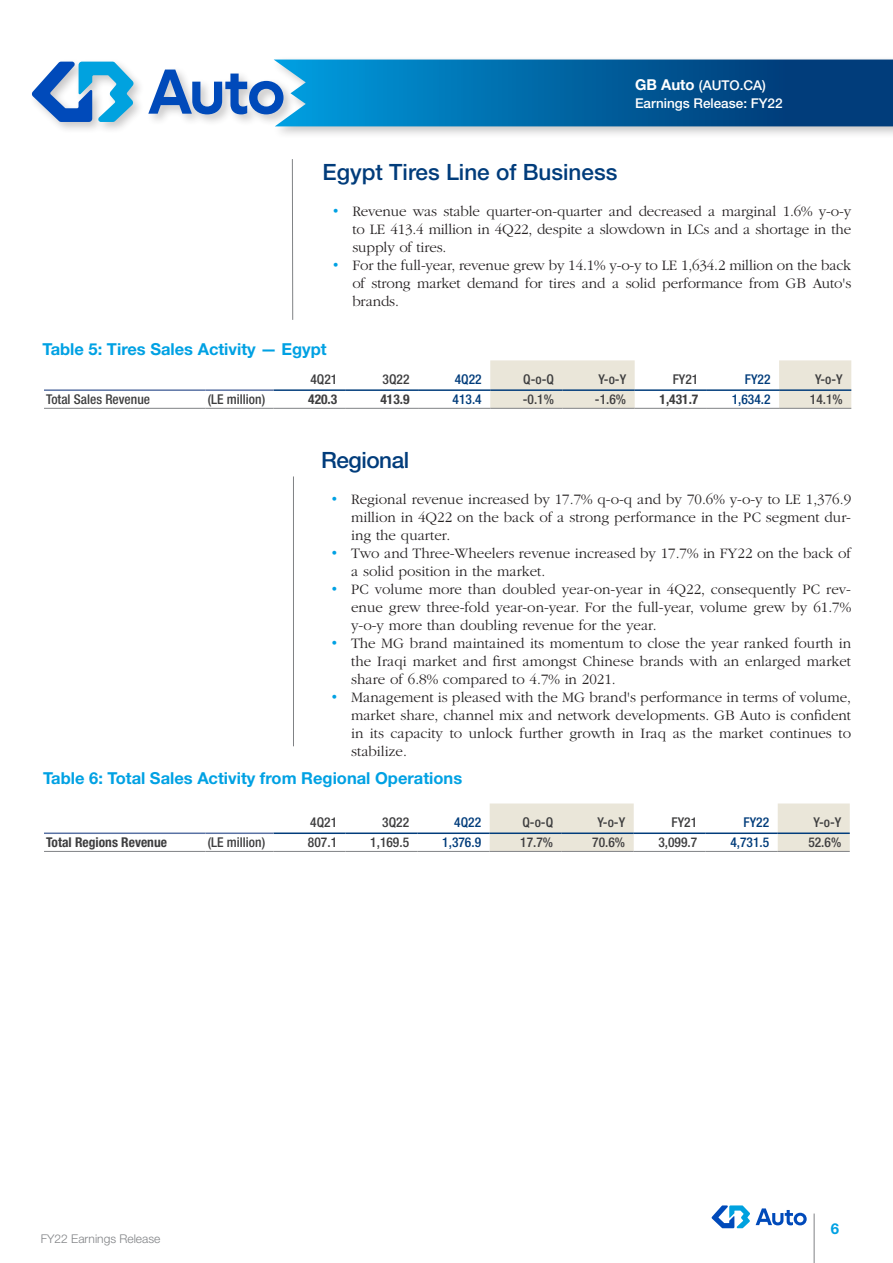
<style>
.page{position:relative;width:893px;height:1263px;background:#fff}
.page>*{position:absolute;margin:0;border:0;box-sizing:border-box;transform-origin:0 0}
.hed_2{font:500 22.5px "Helvetica Neue LT Std";color:#013c7b}
.hed_2-2{font:500 22.5px "Helvetica Neue LT Std";letter-spacing:-.02em;color:#013c7b}
.sub{font:700 16.5px "Helvetica Neue LT Std";color:#00a1e3}
.t1{font:300 15px/18px "ITC Garamond Std";color:#231f20;text-align:justify}
.t2{font:700 15px "Helvetica Neue LT Std";color:#00a1e3}
.table_-_bold{font:500 condensed 13.5px "Helvetica Neue LT Std";color:#3e3e3f}
.table_-_bold_-_paper{font:500 condensed 13.5px "Helvetica Neue LT Std";color:#3e3e3f}
.table_-_bold-2{font:700 condensed 13.5px "Helvetica Neue LT Std";color:#3e3e3f}
.t3{font:500 13.5px/18px "Helvetica Neue LT Std";color:#fff}
.table_-_bold-3{font:500 condensed 13.5px "Helvetica Neue LT Std";color:#013c7b}
.table_-_bold-4{font:500 condensed 13.5px "Helvetica Neue LT Std";color:#414041}
.table_-_bold_-_paper-2{font:500 condensed 13.5px "Helvetica Neue LT Std";color:#013c7b}
.table_-_bold-5{font:500 condensed 13.5px "Helvetica Neue LT Std";color:#414042}
.t4{font:300 12px "Helvetica Neue LT Std";color:#808285}
.s1{font-weight:700;font-size:15px}
.s2{color:#00a1e3}
</style>
<div class="page">
<div style="left:271px;top:56px;width:622px;height:83px;background:#231f20;opacity:.25"></div>
<hr style="left:814px;top:1213px;width:1px;height:50px;background:#808285">
<div style="left:28px;top:58px;width:268px;height:76px;background:#231f20;opacity:.25"></div>
<svg style="left:32px;top:62px;width:102px;height:60px"></svg>
<svg style="left:148px;top:60px;width:745px;height:66px;background:#2275ae"></svg>
<svg style="left:712px;top:1205px;width:38px;height:23px"></svg>
<svg style="left:756px;top:1208px;width:51px;height:17px"></svg>
<hr style="left:292px;top:159px;width:1px;height:161px;background:#808285">
<hr style="left:293px;top:476px;width:1px;height:270px;background:#808285">
<svg style="left:44px;top:360px;width:807px;height:48px"></svg>
<hr style="left:44px;top:408px;width:162px;height:1px;background:#808285">
<hr style="left:206px;top:408px;width:68px;height:1px;background:#808285">
<hr style="left:274px;top:408px;width:72px;height:1px;background:#808285">
<hr style="left:346px;top:408px;width:72px;height:1px;background:#808285">
<hr style="left:418px;top:408px;width:72px;height:1px;background:#808285">
<hr style="left:490px;top:408px;width:72px;height:1px;background:#808285">
<hr style="left:562px;top:408px;width:73px;height:1px;background:#808285">
<hr style="left:635px;top:408px;width:72px;height:1px;background:#808285">
<hr style="left:707px;top:408px;width:72px;height:1px;background:#808285">
<hr style="left:779px;top:408px;width:72px;height:1px;background:#808285">
<hr style="left:274px;top:389px;width:72px;height:2px;background:#013c7b">
<hr style="left:346px;top:389px;width:72px;height:2px;background:#013c7b">
<hr style="left:418px;top:389px;width:72px;height:2px;background:#013c7b">
<hr style="left:490px;top:389px;width:72px;height:2px;background:#013c7b">
<hr style="left:562px;top:389px;width:73px;height:2px;background:#013c7b">
<hr style="left:635px;top:389px;width:72px;height:2px;background:#013c7b">
<hr style="left:707px;top:389px;width:72px;height:2px;background:#013c7b">
<hr style="left:779px;top:389px;width:72px;height:2px;background:#013c7b">
<hr style="left:44px;top:389px;width:162px;height:2px;background:#5972a4">
<hr style="left:206px;top:389px;width:68px;height:2px;background:#5972a4">
<svg style="left:45px;top:803px;width:805px;height:48px"></svg>
<hr style="left:44px;top:851px;width:162px;height:1px;background:#808285">
<hr style="left:206px;top:851px;width:68px;height:1px;background:#808285">
<hr style="left:274px;top:851px;width:72px;height:1px;background:#808285">
<hr style="left:346px;top:851px;width:72px;height:1px;background:#808285">
<hr style="left:418px;top:851px;width:72px;height:1px;background:#808285">
<hr style="left:490px;top:851px;width:72px;height:1px;background:#808285">
<hr style="left:562px;top:851px;width:72px;height:1px;background:#808285">
<hr style="left:634px;top:851px;width:72px;height:1px;background:#808285">
<hr style="left:706px;top:851px;width:72px;height:1px;background:#808285">
<hr style="left:778px;top:851px;width:72px;height:1px;background:#808285">
<hr style="left:274px;top:832px;width:72px;height:2px;background:#013c7b">
<hr style="left:346px;top:832px;width:72px;height:2px;background:#013c7b">
<hr style="left:418px;top:832px;width:72px;height:2px;background:#013c7b">
<hr style="left:490px;top:832px;width:72px;height:2px;background:#013c7b">
<hr style="left:562px;top:832px;width:72px;height:2px;background:#013c7b">
<hr style="left:634px;top:832px;width:72px;height:2px;background:#013c7b">
<hr style="left:706px;top:832px;width:72px;height:2px;background:#013c7b">
<hr style="left:778px;top:832px;width:72px;height:2px;background:#013c7b">
<hr style="left:44px;top:832px;width:162px;height:2px;background:#5972a4">
<hr style="left:206px;top:832px;width:68px;height:2px;background:#5972a4">
<p class="t3" style="left:635px;top:76px;width:149px"><span class="s1">GB Auto</span> (AUTO.CA)<br>Earnings Release: FY22</p>
<p class="hed_2" style="left:323px;top:159px;width:296px">Egypt Tires Line of Business</p>
<p class="t1" style="left:352px;top:202px;width:500px;text-indent:-21px"><span class="s2">•</span> Revenue was stable quarter-on-quarter and decreased a marginal 1.6% y-o-y to LE 413.4 million in 4Q22, despite a slowdown in LCs and a shortage in the supply of tires.</p>
<p class="t1" style="left:352px;top:256px;width:500px;text-indent:-21px"><span class="s2">•</span> For the full-year, revenue grew by 14.1% y-o-y to LE 1,634.2 million on the back of strong market demand for tires and a solid performance from GB Auto's brands.</p>
<p class="sub" style="left:43px;top:339px;width:286px">Table 5: Tires Sales Activity — Egypt</p>
<p class="table_-_bold_-_paper" style="left:310px;top:371px;width:28px">4Q21</p>
<p class="table_-_bold_-_paper" style="left:383px;top:371px;width:28px">3Q22</p>
<p class="table_-_bold_-_paper-2" style="left:455px;top:371px;width:28px">4Q22</p>
<p class="table_-_bold_-_paper" style="left:523px;top:371px;width:32px">Q-o-Q</p>
<p class="table_-_bold_-_paper" style="left:598px;top:371px;width:29px">Y-o-Y</p>
<p class="table_-_bold_-_paper" style="left:673px;top:371px;width:27px">FY21</p>
<p class="table_-_bold_-_paper-2" style="left:745px;top:371px;width:27px">FY22</p>
<p class="table_-_bold_-_paper" style="left:815px;top:371px;width:29px">Y-o-Y</p>
<p class="table_-_bold" style="left:46px;top:391px;width:105px">Total Sales Revenue</p>
<p class="table_-_bold" style="left:208px;top:391px;width:59px">(LE million)</p>
<p class="table_-_bold-2" style="left:308px;top:391px;width:31px">420.3</p>
<p class="table_-_bold-2" style="left:380px;top:391px;width:31px">413.9</p>
<p class="table_-_bold-3" style="left:453px;top:391px;width:31px">413.4</p>
<p class="table_-_bold-4" style="left:523px;top:391px;width:33px">-0.1%</p>
<p class="table_-_bold-4" style="left:595px;top:391px;width:33px">-1.6%</p>
<p class="table_-_bold-2" style="left:659px;top:391px;width:40px">1,431.7</p>
<p class="table_-_bold-3" style="left:732px;top:391px;width:40px">1,634.2</p>
<p class="table_-_bold-4" style="left:810px;top:391px;width:34px">14.1%</p>
<p class="hed_2-2" style="left:321px;top:447px;width:90px">Regional</p>
<p class="t1" style="left:351px;top:490px;width:501px;text-indent:-21px"><span class="s2">•</span> Regional revenue increased by 17.7% q-o-q and by 70.6% y-o-y to LE 1,376.9 million in 4Q22 on the back of a strong performance in the PC segment dur&shy;ing the quarter.</p>
<p class="t1" style="left:351px;top:544px;width:501px;text-indent:-21px"><span class="s2">•</span> Two and Three-Wheelers revenue increased by 17.7% in FY22 on the back of a solid position in the market.</p>
<p class="t1" style="left:351px;top:580px;width:501px;text-indent:-21px"><span class="s2">•</span> PC volume more than doubled year-on-year in 4Q22, consequently PC rev&shy;enue grew three-fold year-on-year. For the full-year, volume grew by 61.7% y-o-y more than doubling revenue for the year.</p>
<p class="t1" style="left:351px;top:634px;width:501px;text-indent:-21px"><span class="s2">•</span> The MG brand maintained its momentum to close the year ranked fourth in the Iraqi market and first amongst Chinese brands with an enlarged market share of 6.8% compared to 4.7% in 2021.</p>
<p class="t1" style="left:351px;top:688px;width:501px;text-indent:-21px"><span class="s2">•</span> Management is pleased with the MG brand's performance in terms of volume, market share, channel mix and network developments. GB Auto is confident in its capacity to unlock further growth in Iraq as the market continues to stabilize.</p>
<p class="sub" style="left:43px;top:768px;width:421px">Table 6: Total Sales Activity from Regional Operations</p>
<p class="table_-_bold_-_paper" style="left:310px;top:814px;width:28px">4Q21</p>
<p class="table_-_bold_-_paper" style="left:382px;top:814px;width:28px">3Q22</p>
<p class="table_-_bold_-_paper-2" style="left:454px;top:814px;width:28px">4Q22</p>
<p class="table_-_bold_-_paper" style="left:522px;top:814px;width:32px">Q-o-Q</p>
<p class="table_-_bold_-_paper" style="left:597px;top:814px;width:29px">Y-o-Y</p>
<p class="table_-_bold_-_paper" style="left:671px;top:814px;width:27px">FY21</p>
<p class="table_-_bold_-_paper-2" style="left:743px;top:814px;width:27px">FY22</p>
<p class="table_-_bold_-_paper" style="left:813px;top:814px;width:29px">Y-o-Y</p>
<p class="table_-_bold-2" style="left:46px;top:834px;width:122px">Total Regions Revenue</p>
<p class="table_-_bold" style="left:208px;top:834px;width:59px">(LE million)</p>
<p class="table_-_bold" style="left:308px;top:834px;width:31px">807.1</p>
<p class="table_-_bold" style="left:370px;top:834px;width:40px">1,169.5</p>
<p class="table_-_bold-3" style="left:442px;top:834px;width:40px">1,376.9</p>
<p class="table_-_bold-5" style="left:520px;top:834px;width:34px">17.7%</p>
<p class="table_-_bold-4" style="left:592px;top:834px;width:34px">70.6%</p>
<p class="table_-_bold" style="left:658px;top:834px;width:40px">3,099.7</p>
<p class="table_-_bold-3" style="left:730px;top:834px;width:40px">4,731.5</p>
<p class="table_-_bold-4" style="left:808px;top:834px;width:34px">52.6%</p>
<p class="t4" style="left:41px;top:1231px;width:121px">FY22 Earnings Release</p>
<p class="t2" style="left:831px;top:1220px;width:10px">6</p>
</div>
